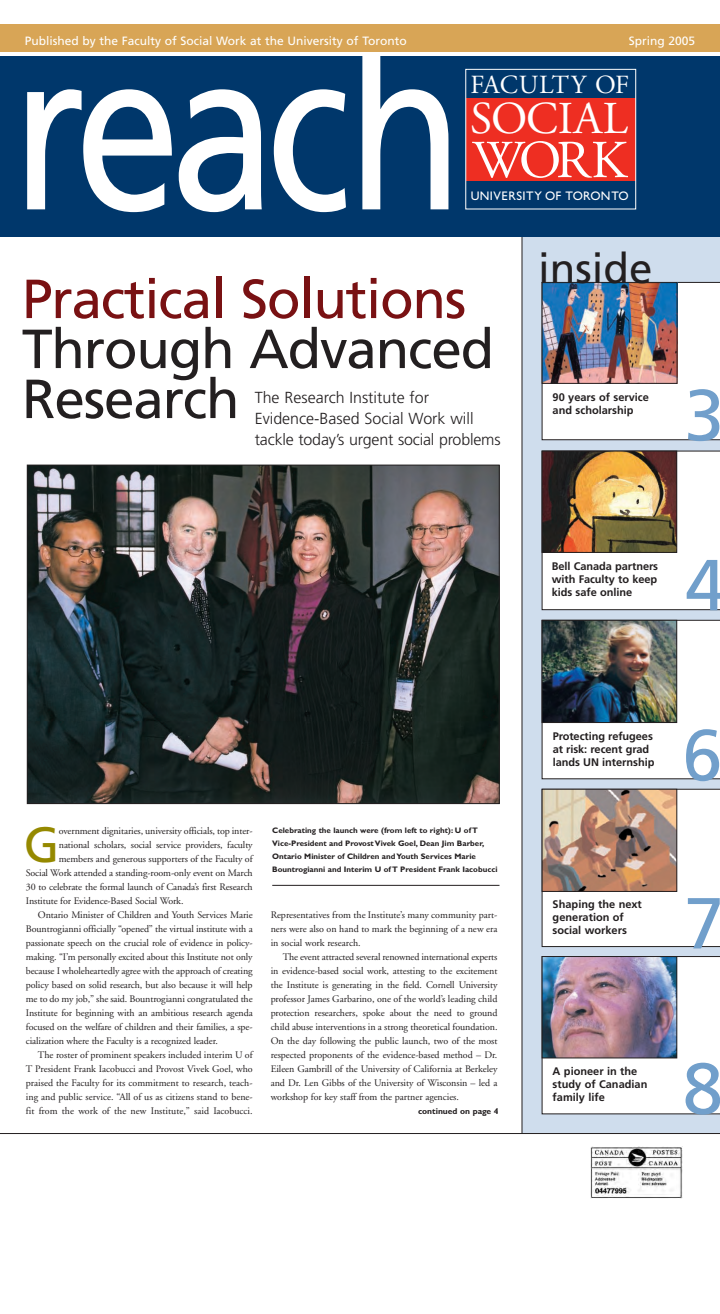
<style>
.page{position:relative;width:720px;height:1314px;background:#fff}
.page>*{position:absolute;margin:0;border:0;box-sizing:border-box;transform-origin:0 0}
.t1{font:230px "Frutiger";letter-spacing:-.055em;color:#fff;scale:.83 1}
.t2{font:72.1px "Frutiger";color:#719fcb}
.t3{font:55px/50px "Frutiger";letter-spacing:-.02em;color:#231f20}
.t4{font:55px "Frutiger";letter-spacing:-.02em;color:#791113}
.t5{font:53.3px "Adobe Garamond";color:#fff}
.t6{font:49.6px "Frutiger";color:#958900}
.t7{font:45.6px "Adobe Garamond";color:#fff}
.t8{font:42px "Frutiger";color:#231f20}
.t9{font:26.1px "Adobe Garamond";color:#fff}
.t10{font:300 16px/21px "Frutiger";color:#231f20}
.t11{font:12.4px "Gill Sans";letter-spacing:.03em;color:#fff}
.t12{font:12px "Frutiger";color:#fff}
.t13{font:700 11px/13px "Frutiger";color:#231f20}
.t14{font:10px/14px "Adobe Garamond";letter-spacing:-.01em;color:#231f20;text-align:justify}
.t15{font:700 8.5px "Gill Sans";color:#231f20}
.t16{font:700 8px/13px "Gill Sans";color:#231f20}
</style>
<div class="page">
<img style="left:590px;top:1146px;width:92px;height:53px">
<div style="left:522px;top:184px;width:198px;height:950px;background:#cfdded"></div>
<div style="left:542px;top:620px;width:178px;height:159px;background:#fff"></div>
<div style="left:542px;top:789px;width:178px;height:158px;background:#fff"></div>
<div style="left:542px;top:956px;width:178px;height:158px;background:#fff"></div>
<hr style="left:522px;top:184px;width:1px;height:950px;background:#231f20">
<div style="left:542px;top:282px;width:178px;height:158px;background:#fff"></div>
<img style="left:544px;top:958px;width:131px;height:98px">
<div style="left:542px;top:956px;width:135px;height:102px;border:1px solid #231f20"></div>
<img style="left:544px;top:284px;width:131px;height:98px">
<div style="left:542px;top:282px;width:135px;height:102px;border:1px solid #231f20"></div>
<div style="left:542px;top:451px;width:178px;height:159px;background:#fff"></div>
<img style="left:544px;top:622px;width:131px;height:99px">
<div style="left:542px;top:620px;width:135px;height:103px;border:1px solid #231f20"></div>
<img style="left:544px;top:791px;width:131px;height:99px">
<div style="left:542px;top:789px;width:135px;height:103px;border:1px solid #231f20"></div>
<img style="left:544px;top:453px;width:131px;height:98px">
<div style="left:542px;top:451px;width:135px;height:102px;border:1px solid #231f20"></div>
<div style="left:0;top:56px;width:720px;height:181px;background:#00376b"></div>
<svg style="left:340px;top:51px;width:130px;height:1px"></svg>
<img style="left:571px;top:68px;width:66px;height:142px">
<div style="left:466px;top:98px;width:170px;height:84px;background:#ee2e22"></div>
<div style="left:466px;top:70px;width:170px;height:28px;background:#00376b"></div>
<div style="left:466px;top:181px;width:170px;height:28px;background:#00376b"></div>
<div style="left:0;top:24px;width:720px;height:27px;background:#d8a556"></div>
<div style="left:465px;top:69px;width:171px;height:140px;border:1px solid #fff"></div>
<hr style="left:0;top:1133px;width:720px;height:1px;background:#231f20">
<hr style="left:272px;top:885px;width:228px;height:1px;background:#231f20">
<img style="left:29px;top:467px;width:468px;height:335px">
<div style="left:27px;top:465px;width:472px;height:339px;border:1px solid #231f20"></div>
<p class="t12" style="left:25px;top:36px;width:383px">Published by the Faculty of Social Work at the University of Toronto</p>
<p class="t12" style="left:629px;top:36px;width:68px">Spring 2005</p>
<h1 class="t1" style="left:12px;top:37px;width:546px">reach</h1>
<h3 class="t9" style="left:470px;top:74px;width:160px">FACULTY OF</h3>
<h3 class="t7" style="left:470px;top:100px;width:159px">SOCIAL</h3>
<h3 class="t5" style="left:472px;top:139px;width:156px">WORK</h3>
<p class="t11" style="left:471px;top:191px;width:159px">UNIVERSITY OF TORONTO</p>
<h3 class="t4" style="left:22px;top:277px;width:446px">Practical Solutions</h3>
<h3 class="t3" style="left:22px;top:328px;width:474px">Through Advanced<br>Research</h3>
<h3 class="t10" style="left:255px;top:388px;width:247px">The Research Institute for<br>Evidence-Based Social Work will tackle today’s urgent social problems</h3>
<h3 class="t8" style="left:538px;top:251px;width:116px">inside</h3>
<p class="t13" style="left:553px;top:392px;width:98px">90 years of service and scholarship</p>
<h2 class="t2" style="left:684px;top:386px;width:42px">3</h2>
<p class="t13" style="left:552px;top:560px;width:108px;text-align:justify">Bell Canada partners with Faculty to keep kids safe online</p>
<h2 class="t2" style="left:685px;top:556px;width:42px">4</h2>
<h3 class="t6" style="left:24px;top:825px;width:37px">G</h3>
<p class="t14" style="left:59px;top:825px;width:195px">overnment dignitaries, university officials, top inter-</p>
<p class="t14" style="left:59px;top:839px;width:195px">national scholars, social service providers, faculty</p>
<p class="t14" style="left:59px;top:853px;width:195px">members and generous supporters of the Faculty of</p>
<p class="t14" style="left:26px;top:867px;width:228px">Social Work attended a standing-room-only event on March</p>
<p class="t14" style="left:26px;top:881px;width:228px">30 to celebrate the formal launch of Canada’s first Research</p>
<p class="t14" style="left:26px;top:895px;width:159px">Institute for Evidence-Based Social Work.</p>
<p class="t14" style="left:38px;top:909px;width:216px">Ontario Minister of Children and Youth Services Marie</p>
<p class="t14" style="left:26px;top:923px;width:228px">Bountrogianni officially “opened” the virtual institute with a</p>
<p class="t14" style="left:26px;top:937px;width:228px">passionate speech on the crucial role of evidence in policy-</p>
<p class="t14" style="left:26px;top:951px;width:228px">making. “I’m personally excited about this Institute not only</p>
<p class="t14" style="left:26px;top:965px;width:228px">because I wholeheartedly agree with the approach of creating</p>
<p class="t14" style="left:26px;top:979px;width:228px">policy based on solid research, but also because it will help</p>
<p class="t14" style="left:26px;top:993px;width:228px">me to do my job,” she said. Bountrogianni congratulated the</p>
<p class="t14" style="left:26px;top:1007px;width:228px">Institute for beginning with an ambitious research agenda</p>
<p class="t14" style="left:26px;top:1021px;width:228px">focused on the welfare of children and their families, a spe-</p>
<p class="t14" style="left:26px;top:1035px;width:193px">cialization where the Faculty is a recognized leader.</p>
<p class="t14" style="left:38px;top:1049px;width:216px">The roster of prominent speakers included interim U of</p>
<p class="t14" style="left:26px;top:1063px;width:228px">T President Frank Iacobucci and Provost Vivek Goel, who</p>
<p class="t14" style="left:26px;top:1077px;width:228px">praised the Faculty for its commitment to research, teach-</p>
<p class="t14" style="left:26px;top:1091px;width:228px">ing and public service. “All of us as citizens stand to bene-</p>
<p class="t14" style="left:26px;top:1105px;width:228px">fit from the work of the new Institute,” said Iacobucci.</p>
<p class="t16" style="left:272px;top:824px;width:227px">Celebrating the launch were (from left to right): U of T Vice-President and Provost Vivek Goel, Dean Jim Barber, Ontario Minister of Children and Youth Services Marie Bountrogianni and Interim U of T President Frank Iacobucci</p>
<p class="t14" style="left:271px;top:909px;width:228px">Representatives from the Institute’s many community part&shy;ners were also on hand to mark the beginning of a new era in social work research.</p>
<p class="t14" style="left:271px;top:951px;width:228px;text-indent:12px">The event attracted several renowned international experts in evidence-based social work, attesting to the excitement the Institute is generating in the field. Cornell University professor James Garbarino, one of the world’s leading child protection researchers, spoke about the need to ground child abuse interventions in a strong theoretical foundation.<br>On the day following the public launch, two of the most respected proponents of the evidence-based method – Dr.<br>Eileen Gambrill of the University of California at Berkeley and Dr. Len Gibbs of the University of Wisconsin – led a workshop for key staff from the partner agencies.</p>
<p class="t15" style="left:418px;top:1108px;width:82px">continued on page 4</p>
<p class="t13" style="left:553px;top:730px;width:103px">Protecting refugees at risk: recent grad lands UN internship</p>
<h2 class="t2" style="left:682px;top:726px;width:42px">6</h2>
<p class="t13" style="left:553px;top:899px;width:91px">Shaping the next generation of social workers</p>
<h2 class="t2" style="left:684px;top:894px;width:42px">7</h2>
<p class="t13" style="left:553px;top:1065px;width:96px">A pioneer in the study of Canadian family life</p>
<h2 class="t2" style="left:683px;top:1060px;width:42px">8</h2>
</div>
